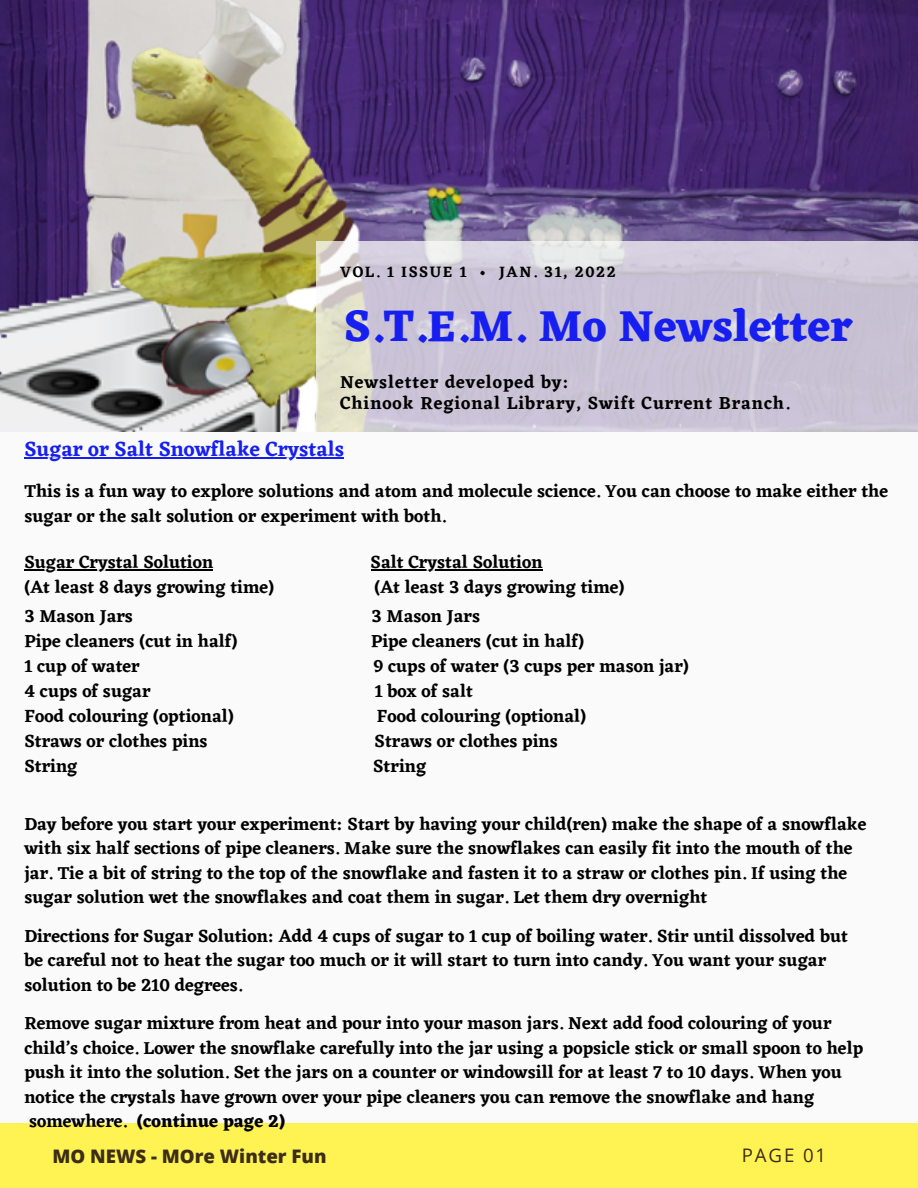
<style>
.page{position:relative;width:918px;height:1188px;background:#fafafa}
.page>*{position:absolute;margin:0;border:0;box-sizing:border-box;transform-origin:0 0}
.t1{font:700 45.15px "Eczar";color:#161ff0}
.t2{font:600 21px "Eczar";color:#161ff0}
.t3{font:800 18.6px "Open Sans";color:#3c2d17}
.t4{font:18.6px "Open Sans";letter-spacing:.1em;color:#3c2d17}
.t5{font:600 18px/24.5px "Eczar";color:#000}
.t6{font:600 18px "Eczar";letter-spacing:.05em;color:#000}
.t7{font:600 15.6px "Eczar";letter-spacing:.1em;color:#000}
.s1{font-weight:700}
</style>
<div class="page">
<div style="left:0;top:1124px;width:918px;height:64px;background:#fff353"></div>
<hr style="left:24px;top:457px;width:320px;height:2px;background:#161ff0">
<hr style="left:24px;top:569px;width:189px;height:2px;background:#000">
<hr style="left:371px;top:569px;width:172px;height:2px;background:#000">
<img style="left:0;top:0;width:918px;height:431px">
<svg style="left:317px;top:242px;width:601px;height:190px;background:#cec7d6"></svg>
<p class="t7" style="left:340px;top:263px;width:277px">VOL. 1 ISSUE 1 • JAN. 31, 2022</p>
<p class="t1" style="left:344px;top:299px;width:511px">S.T.E.M. Mo Newsletter</p>
<p class="t6" style="left:340px;top:371px;width:230px">Newsletter developed by:</p>
<p class="t6" style="left:340px;top:392px;width:451px">Chinook Regional Library, Swift Current Branch.</p>
<p class="t2" style="left:24px;top:437px;width:321px">Sugar or Salt Snowflake Crystals</p>
<p class="t5" style="left:24px;top:478px;width:865px;line-height:25px">This is a fun way to explore solutions and atom and molecule science. You can choose to make either the sugar or the salt solution or experiment with both.</p>
<p class="t5" style="left:24px;top:549px;width:190px">Sugar Crystal Solution</p>
<p class="t5" style="left:371px;top:549px;width:173px">Salt Crystal Solution</p>
<p class="t5" style="left:24px;top:574px;width:251px">(At least 8 days growing time)</p>
<p class="t5" style="left:374px;top:574px;width:252px">(At least 3 days growing time)</p>
<p class="t5" style="left:24px;top:603px;width:110px">3 Mason Jars</p>
<p class="t5" style="left:371px;top:603px;width:110px">3 Mason Jars</p>
<p class="t5" style="left:24px;top:628px;width:215px">Pipe cleaners (cut in half)</p>
<p class="t5" style="left:371px;top:628px;width:215px">Pipe cleaners (cut in half)</p>
<p class="t5" style="left:24px;top:653px;width:117px">1 cup of water</p>
<p class="t5" style="left:373px;top:653px;width:317px">9 cups of water (3 cups per mason jar)</p>
<p class="t5" style="left:24px;top:678px;width:128px">4 cups of sugar</p>
<p class="t5" style="left:375px;top:678px;width:100px">1 box of salt</p>
<p class="t5" style="left:24px;top:703px;width:211px">Food colouring (optional)</p>
<p class="t5" style="left:377px;top:703px;width:211px">Food colouring (optional)</p>
<p class="t5" style="left:24px;top:728px;width:185px">Straws or clothes pins</p>
<p class="t5" style="left:375px;top:728px;width:185px">Straws or clothes pins</p>
<p class="t5" style="left:24px;top:753px;width:55px">String</p>
<p class="t5" style="left:373px;top:753px;width:55px">String</p>
<p class="t5" style="left:24px;top:811px;width:844px">Day before you start your experiment: Start by having your child(ren) make the shape of a snowflake with six half sections of pipe cleaners. Make sure the snowflakes can easily fit into the mouth of the jar. Tie a bit of string to the top of the snowflake and fasten it to a straw or clothes pin. If using the sugar solution wet the snowflakes and coat them in sugar. Let them dry overnight</p>
<p class="t5" style="left:24px;top:923px;width:825px">Directions for Sugar Solution: Add 4 cups of sugar to 1 cup of boiling water. Stir until dissolved but be careful not to heat the sugar too much or it will start to turn into candy. You want your sugar solution to be 210 degrees.</p>
<p class="t5" style="left:24px;top:1011px;width:840px">Remove sugar mixture from heat and pour into your mason jars. Next add food colouring of your child’s choice. Lower the snowflake carefully into the jar using a popsicle stick or small spoon to help push it into the solution. Set the jars on a counter or windowsill for at least 7 to 10 days. When you notice the crystals have grown over your pipe cleaners you can remove the snowflake and hang somewhere. <span class="s1">(continue page 2)</span></p>
<p class="t3" style="left:53px;top:1143px;width:276px">MO NEWS - MOre Winter Fun</p>
<p class="t4" style="left:742px;top:1143px;width:86px">PAGE 01</p>
</div>
